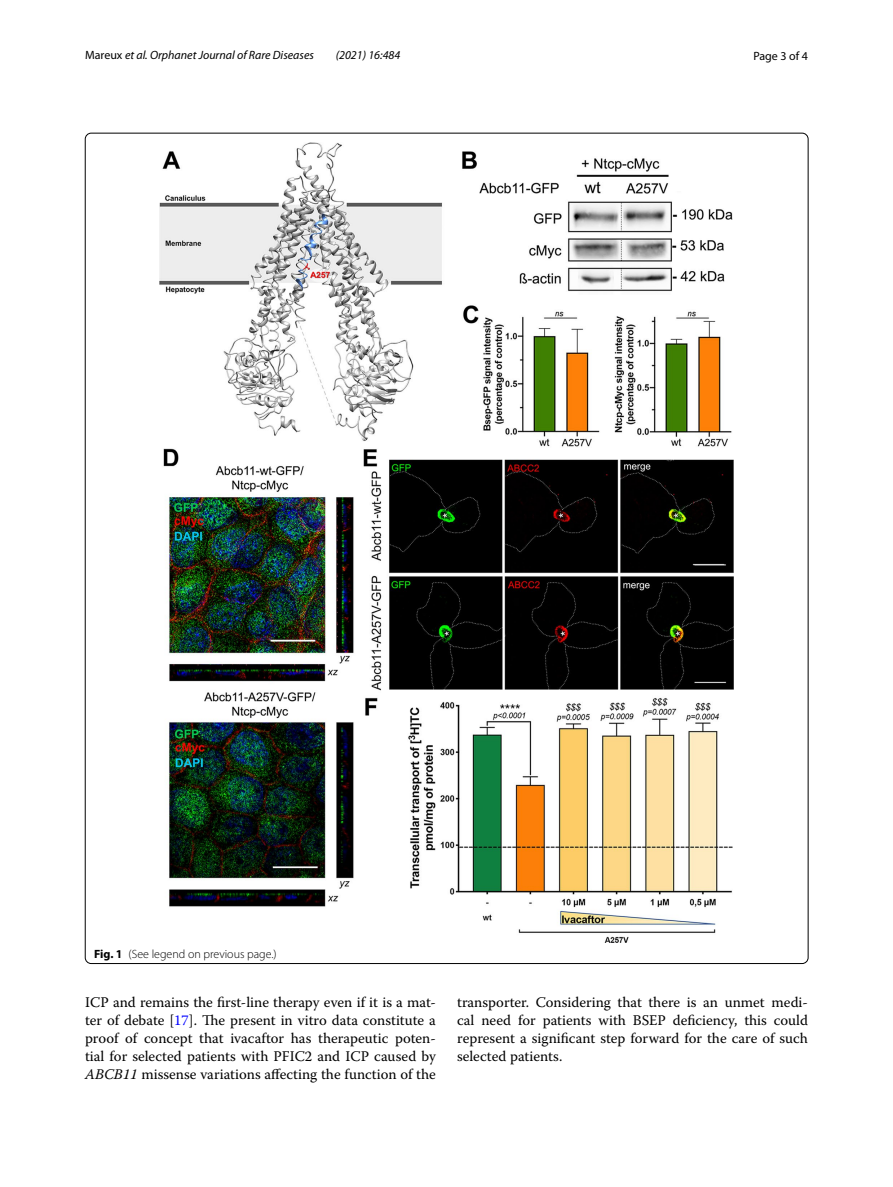
<style>
.page{position:relative;width:893px;height:1187px;background:#fff}
.page>*{position:absolute;margin:0;border:0;box-sizing:border-box;transform-origin:0 0}
.t1{font:14.7px/18px "Warnock Pro";color:#000;text-align:justify}
.t2{font:italic 12px "Myriad Pro";color:#000}
.t3{font:300 12px "Myriad Pro";color:#000}
.t4{font:12px "Myriad Pro";color:#000}
.s1{font-style:normal}
.s2{font-weight:700}
.s3{color:#00f}
.s4{font-style:italic}
</style>
<div class="page">
<img style="left:160px;top:142px;width:574px;height:800px">
<p class="t2" style="left:85px;top:48px;width:230px"><span class="s1">Mareux</span> et al. Orphanet Journal of Rare Diseases</p>
<p class="t2" style="left:336px;top:48px;width:66px">(2021) 16:484</p>
<p class="t4" style="left:753px;top:48px;width:56px">Page 3 of 4</p>
<p class="t3" style="left:94px;top:947px;width:184px"><span class="s2">Fig. 1</span> (See legend on previous page.)</p>
<p class="t1" style="left:85px;top:992px;width:352px">ICP and remains the first-line therapy even if it is a mat&shy;ter of debate [<span class="s3">17</span>]. The present in vitro data constitute a proof of concept that ivacaftor has therapeutic poten&shy;tial for selected patients with PFIC2 and ICP caused by <span class="s4">ABCB11</span> missense variations affecting the function of the</p>
<p class="t1" style="left:457px;top:992px;width:352px">transporter. Considering that there is an unmet medi&shy;cal need for patients with BSEP deficiency, this could represent a significant step forward for the care of such selected patients.</p>
</div>
